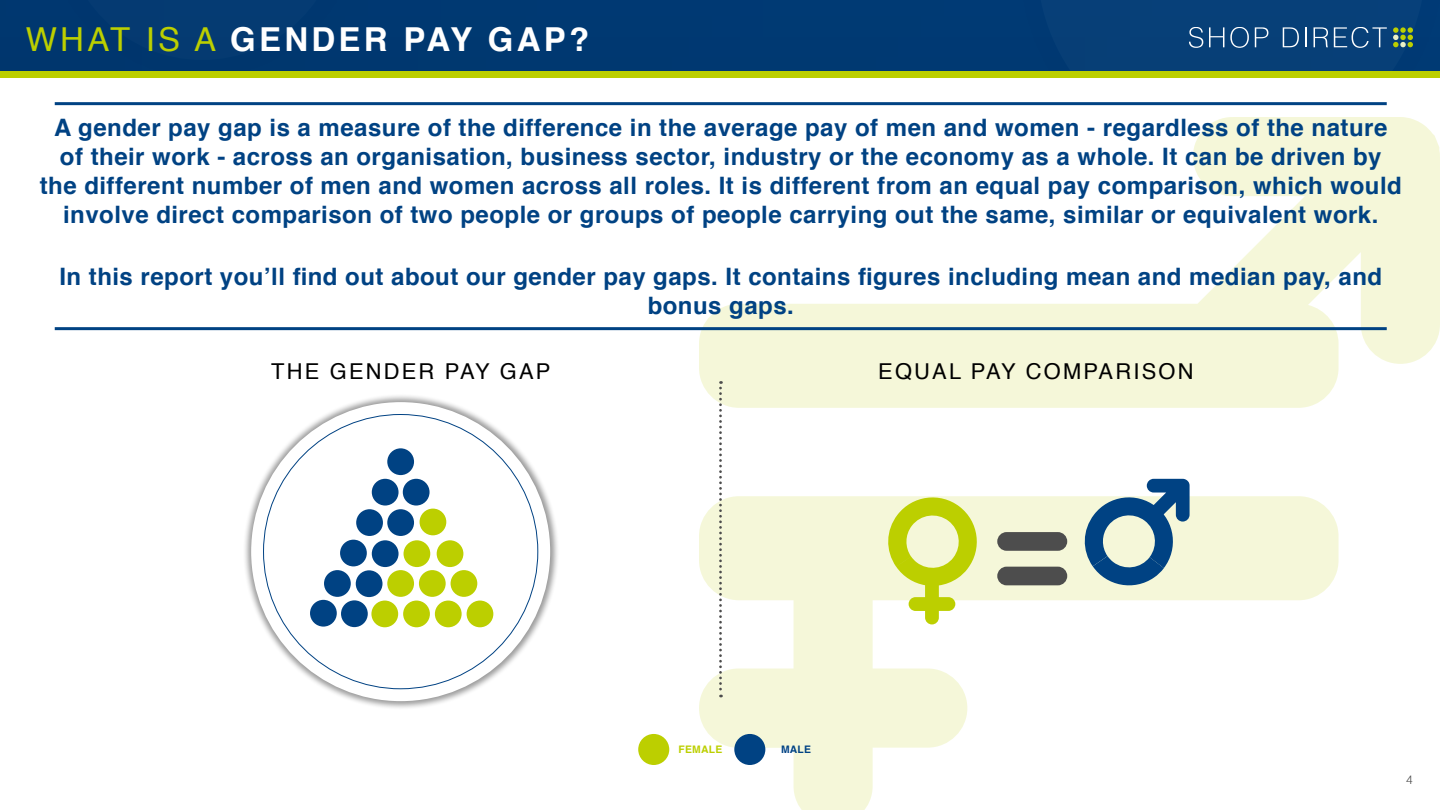
<style>
.page{position:relative;width:1440px;height:810px;background:#fff}
.page>*{position:absolute;margin:0;border:0;box-sizing:border-box;transform-origin:0 0}
.t1{font:700 33px "Helvetica";letter-spacing:.1em;color:#fff}
.t2{font:700 24px/28.8px "Helvetica";letter-spacing:.02em;color:#004283;text-align:center}
.t3{font:21.9px "Helvetica";letter-spacing:.1em;color:#000}
.t4{font:300 12px "Helvetica";color:#4d4d4d}
.t5{font:700 10.35px "Helvetica";letter-spacing:.02em;color:#bccf00}
.t6{font:700 10.35px "Helvetica";color:#004283}
.s1{font-weight:400;color:#bccf00}
</style>
<div class="page">
<div style="left:0;top:0;width:1440px;height:71px;background:#003972"></div>
<svg style="left:699px;top:117px;width:741px;height:291px"></svg>
<svg style="left:699px;top:496px;width:640px;height:314px"></svg>
<svg style="left:1189px;top:27px;width:224px;height:21px"></svg>
<div style="left:0;top:71px;width:1440px;height:7px;background:#bccf00"></div>
<svg style="left:885px;top:496px;width:98px;height:128px;background:#dfe888"></svg>
<svg style="left:1082px;top:479px;width:108px;height:112px;background:#8daab8"></svg>
<div style="left:997px;top:532px;width:70px;height:19px;background:#4d4d4d;border-radius:9px"></div>
<div style="left:997px;top:567px;width:70px;height:18px;background:#4d4d4d;border-radius:9px"></div>
<svg style="left:719px;top:381px;width:3px;height:316px"></svg>
<div style="left:242px;top:393px;width:317px;height:317px;background:#000;opacity:.4"></div>
<div style="left:251px;top:402px;width:299px;height:299px;background:#fff;border-radius:50%"></div>
<svg style="left:263px;top:414px;width:275px;height:275px"></svg>
<div style="left:387px;top:448px;width:27px;height:27px;background:#004283;border-radius:50%"></div>
<div style="left:372px;top:479px;width:27px;height:27px;background:#004283;border-radius:50%"></div>
<div style="left:403px;top:479px;width:27px;height:27px;background:#004283;border-radius:50%"></div>
<div style="left:356px;top:509px;width:27px;height:27px;background:#004283;border-radius:50%"></div>
<div style="left:387px;top:509px;width:27px;height:27px;background:#004283;border-radius:50%"></div>
<div style="left:340px;top:540px;width:27px;height:26px;background:#004283;border-radius:50%"></div>
<div style="left:324px;top:570px;width:27px;height:27px;background:#004283;border-radius:50%"></div>
<div style="left:387px;top:570px;width:27px;height:27px;background:#bccf00;border-radius:50%"></div>
<div style="left:419px;top:570px;width:27px;height:27px;background:#bccf00;border-radius:50%"></div>
<div style="left:451px;top:570px;width:26px;height:27px;background:#bccf00;border-radius:50%"></div>
<div style="left:371px;top:601px;width:27px;height:26px;background:#bccf00;border-radius:50%"></div>
<div style="left:403px;top:601px;width:27px;height:26px;background:#bccf00;border-radius:50%"></div>
<div style="left:435px;top:601px;width:27px;height:26px;background:#bccf00;border-radius:50%"></div>
<div style="left:467px;top:601px;width:26px;height:26px;background:#bccf00;border-radius:50%"></div>
<div style="left:638px;top:734px;width:31px;height:31px;background:#bccf00;border-radius:50%"></div>
<div style="left:734px;top:734px;width:31px;height:31px;background:#004283;border-radius:50%"></div>
<hr style="left:55px;top:102px;width:1332px;height:3px;background:#004283">
<hr style="left:55px;top:327px;width:1332px;height:3px;background:#004283">
<div style="left:437px;top:540px;width:26px;height:27px;background:#bccf00;border-radius:50%"></div>
<div style="left:310px;top:600px;width:27px;height:27px;background:#004283;border-radius:50%"></div>
<div style="left:341px;top:600px;width:27px;height:27px;background:#004283;border-radius:50%"></div>
<div style="left:356px;top:570px;width:27px;height:27px;background:#004283;border-radius:50%"></div>
<div style="left:372px;top:540px;width:27px;height:27px;background:#004283;border-radius:50%"></div>
<div style="left:420px;top:509px;width:26px;height:26px;background:#bccf00;border-radius:50%"></div>
<div style="left:404px;top:540px;width:26px;height:27px;background:#bccf00;border-radius:50%"></div>
<h1 class="t1" style="left:26px;top:13px;width:565px"><span class="s1">WHAT IS A</span> GENDER PAY GAP?</h1>
<p class="t2" style="left:40px;top:114px;width:1364px">A gender pay gap is a measure of the difference in the average pay of men and women - regardless of the nature of their work - across an organisation, business sector, industry or the economy as a whole. It can be driven by the different number of men and women across all roles. It is different from an equal pay comparison, which would involve direct comparison of two people or groups of people carrying out the same, similar or equivalent work.</p>
<p class="t2" style="left:59px;top:262px;width:1324px">In this report you’ll find out about our gender pay gaps. It contains figures including mean and median pay, and bonus gaps.</p>
<p class="t3" style="left:271px;top:355px;width:281px">THE GENDER PAY GAP</p>
<p class="t3" style="left:878px;top:355px;width:317px">EQUAL PAY COMPARISON</p>
<p class="t5" style="left:679px;top:741px;width:45px">FEMALE</p>
<p class="t6" style="left:781px;top:741px;width:31px">MALE</p>
<p class="t4" style="left:1406px;top:769px;width:8px">4</p>
</div>
